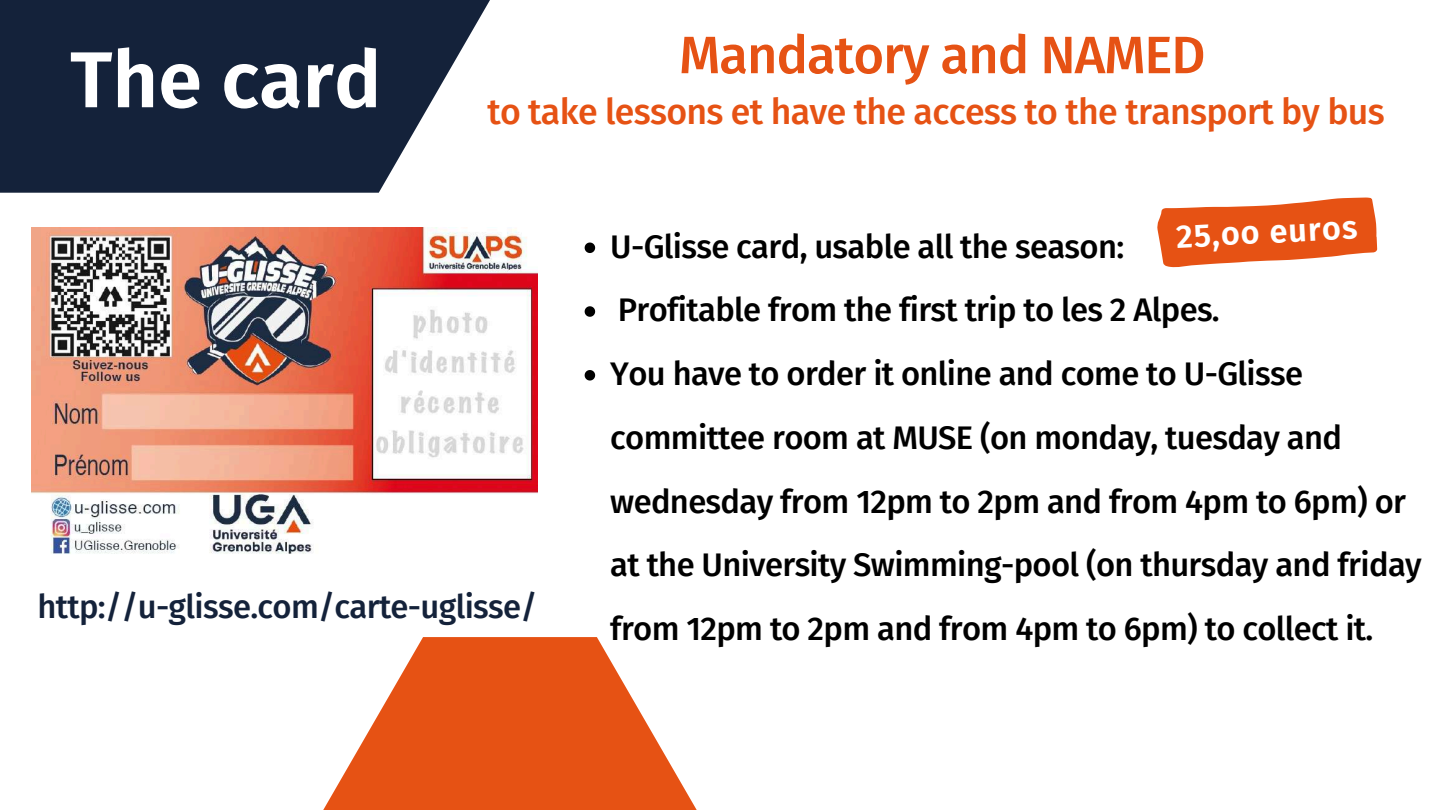
<style>
.page{position:relative;width:1440px;height:810px;background:#fff}
.page>*{position:absolute;margin:0;border:0;box-sizing:border-box;transform-origin:0 0}
.t1{font:600 79.2px "Fira Sans";color:#fff}
.t2{font:500 52.7px "Fira Sans";letter-spacing:-.02em;color:#e65214}
.t3{font:500 35.7px "Fira Sans";letter-spacing:-.02em;color:#e65214}
.t4{font:500 32.7px/63.8px "Fira Sans";letter-spacing:-.02em;color:#000}
.t5{font:500 32.7px "Fira Sans";letter-spacing:-.02em;color:#14223a}
.t6{font:600 32.5px "Fira Sans";color:#fff}
</style>
<div class="page">
<svg style="left:323px;top:637px;width:374px;height:173px;fill:#e65214"></svg>
<svg style="left:0;top:0;width:490px;height:193px;background:#2e3b50"></svg>
<img style="left:32px;top:227px;width:505px;height:327px">
<svg style="left:1157px;top:198px;width:220px;height:69px"></svg>
<svg style="left:585px;top:243px;width:10px;height:10px"></svg>
<svg style="left:585px;top:306px;width:10px;height:11px"></svg>
<svg style="left:585px;top:370px;width:10px;height:11px"></svg>
<h1 class="t1" style="left:70px;top:33px;width:313px">The card</h1>
<h2 class="t2" style="left:679px;top:24px;width:528px">Mandatory and NAMED</h2>
<p class="t3" style="left:487px;top:91px;width:899px">to take lessons et have the access to the transport by bus</p>
<p class="t5" style="left:37px;top:587px;width:502px">http://u-glisse.com/carte-uglisse/</p>
<p class="t6" style="left:1175px;top:217px;width:183px;rotate:-3deg">25,oo euros</p>
<p class="t4" style="left:610px;top:215px;width:813px">U-Glisse card, usable all the season:<br>Profitable from the first trip to les 2 Alpes.<br>You have to order it online and come to U-Glisse committee room at MUSE (on monday, tuesday and wednesday from 12pm to 2pm and from 4pm to 6pm) or at the University Swimming-pool (on thursday and friday from 12pm to 2pm and from 4pm to 6pm) to collect it.</p>
</div>
